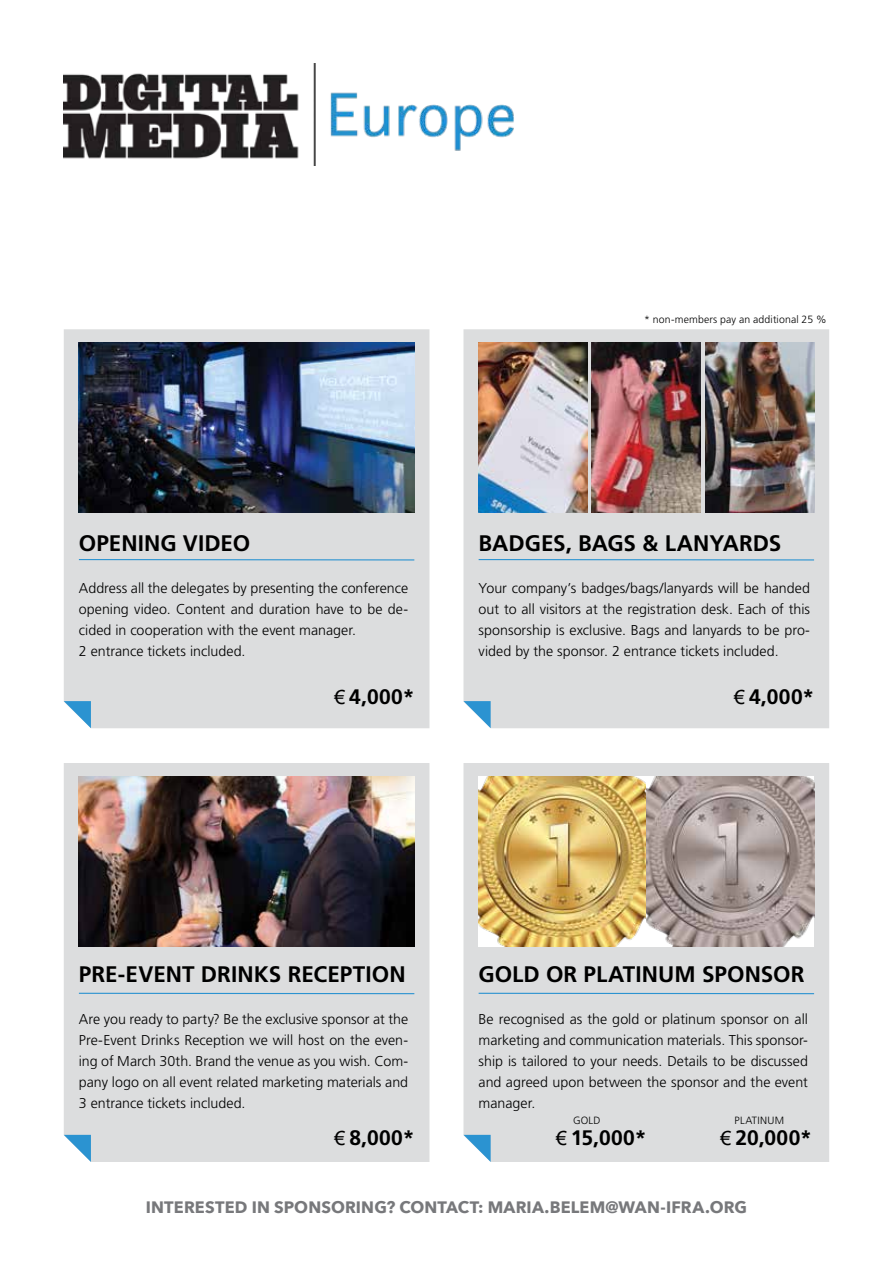
<style>
.page{position:relative;width:893px;height:1263px;background:#fff}
.page>*{position:absolute;margin:0;border:0;box-sizing:border-box;transform-origin:0 0}
.t1{font:700 22.5px "Frutiger";color:#000}
.t2{font:700 21px "Frutiger";letter-spacing:.02em;color:#000}
.t3{font:700 16.5px "Avenir Next";letter-spacing:.005em;color:#77787b}
.t4{font:300 14.25px/21px "Frutiger";color:#000;text-align:justify}
.t5{font:300 10.5px "Frutiger";letter-spacing:.015em;color:#000}
.s1{font-family:"Arial";font-weight:400;font-size:19.5px}
</style>
<div class="page">
<img style="left:64px;top:64px;width:450px;height:102px">
<div style="left:64px;top:763px;width:365px;height:399px;background:#dcddde"></div>
<hr style="left:79px;top:993px;width:335px;height:1px;background:#2b93d1">
<img style="left:79px;top:776px;width:335px;height:170px">
<svg style="left:64px;top:1135px;width:27px;height:27px"></svg>
<div style="left:64px;top:329px;width:365px;height:399px;background:#dcddde"></div>
<hr style="left:79px;top:559px;width:335px;height:1px;background:#2b93d1">
<img style="left:79px;top:343px;width:335px;height:170px">
<svg style="left:64px;top:701px;width:27px;height:27px"></svg>
<div style="left:463px;top:329px;width:366px;height:399px;background:#dcddde"></div>
<hr style="left:479px;top:559px;width:335px;height:1px;background:#2b93d1">
<img style="left:479px;top:343px;width:109px;height:169px">
<svg style="left:463px;top:701px;width:28px;height:27px"></svg>
<img style="left:591px;top:343px;width:109px;height:169px">
<img style="left:705px;top:343px;width:109px;height:169px">
<div style="left:463px;top:763px;width:366px;height:399px;background:#dcddde"></div>
<hr style="left:479px;top:993px;width:335px;height:1px;background:#2b93d1">
<img style="left:479px;top:776px;width:167px;height:170px">
<svg style="left:463px;top:1135px;width:28px;height:27px"></svg>
<img style="left:646px;top:776px;width:168px;height:170px">
<p class="t5" style="left:644px;top:313px;width:184px">* non-members pay an additional 25 %</p>
<h1 class="t1" style="left:79px;top:530px;width:173px">OPENING VIDEO</h1>
<p class="t4" style="left:79px;top:578px;width:331px;text-align:left">Address all the delegates by presenting the conference opening video. Content and duration have to be de&shy;cided in cooperation with the event manager.<br>2 entrance tickets included.</p>
<h2 class="t2" style="left:334px;top:684px;width:81px"><span class="s1">€</span> 4,000*</h2>
<h1 class="t1" style="left:479px;top:530px;width:304px">BADGES, BAGS &amp; LANYARDS</h1>
<p class="t4" style="left:479px;top:578px;width:333px">Your company’s badges/bags/lanyards will be handed out to all visitors at the registration desk. Each of this sponsorship is exclusive. Bags and lanyards to be pro&shy;vided by the sponsor. 2 entrance tickets included.</p>
<h2 class="t2" style="left:734px;top:684px;width:81px"><span class="s1">€</span> 4,000*</h2>
<h1 class="t1" style="left:79px;top:961px;width:328px">PRE-EVENT DRINKS RECEPTION</h1>
<p class="t4" style="left:79px;top:1008px;width:331px">Are you ready to party? Be the exclusive sponsor at the Pre-Event Drinks Reception we will host on the even&shy;ing of March 30th. Brand the venue as you wish. Com&shy;pany logo on all event related marketing materials and 3 entrance tickets included.</p>
<h2 class="t2" style="left:334px;top:1125px;width:81px"><span class="s1">€</span> 8,000*</h2>
<h1 class="t1" style="left:479px;top:961px;width:328px">GOLD OR PLATINUM SPONSOR</h1>
<p class="t4" style="left:479px;top:1008px;width:331px">Be recognised as the gold or platinum sponsor on all marketing and communication materials. This sponsor&shy;ship is tailored to your needs. Details to be discussed and agreed upon between the sponsor and the event manager.</p>
<h2 class="t2" style="left:556px;top:1125px;width:92px"><span class="s1">€</span> 15,000*</h2>
<h2 class="t2" style="left:721px;top:1125px;width:93px"><span class="s1">€</span> 20,000*</h2>
<p class="t5" style="left:573px;top:1114px;width:29px">GOLD</p>
<p class="t5" style="left:735px;top:1114px;width:51px">PLATINUM</p>
<p class="t3" style="left:146px;top:1192px;width:603px">INTERESTED IN SPONSORING? CONTACT: MARIA.BELEM@WAN-IFRA.ORG</p>
</div>
